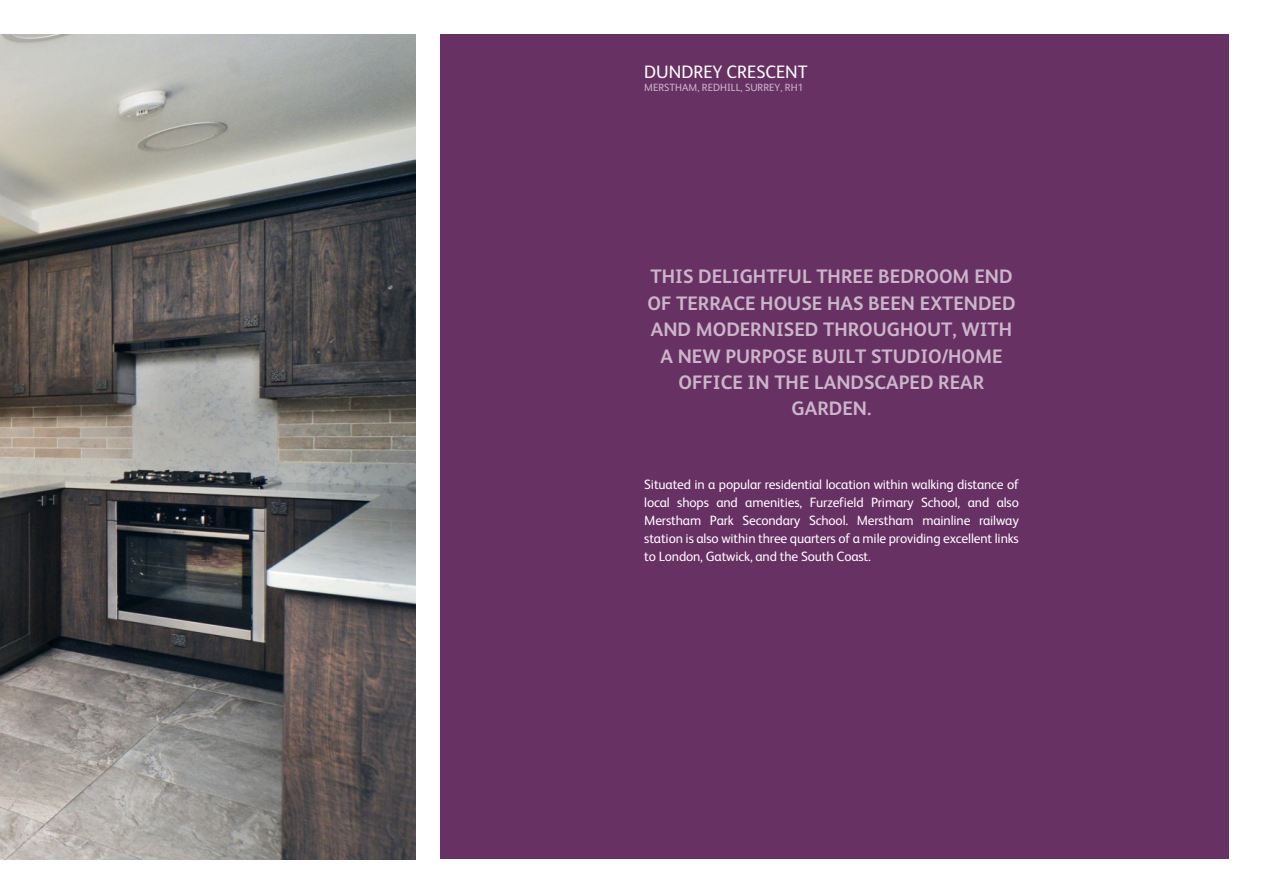
<style>
.page{position:relative;width:1263px;height:893px;background:#fff}
.page>*{position:absolute;margin:0;border:0;box-sizing:border-box;transform-origin:0 0}
.t1{font:700 19.5px/26.4px "FS Albert";color:#cab6c9;text-align:center}
.t2{font:18px "FS Albert";color:#fefefe}
.t3{font:13.5px/18.1px "FS Albert";letter-spacing:-.01em;color:#fff;text-align:justify}
.t4{font:10.5px "FS Albert";color:#cab6c9}
</style>
<div class="page">
<img style="left:0;top:34px;width:415px;height:825px">
<div style="left:441px;top:35px;width:788px;height:824px;background:#683163"></div>
<h2 class="t2" style="left:644px;top:64px;width:165px">DUNDREY CRESCENT</h2>
<p class="t4" style="left:644px;top:83px;width:161px">MERSTHAM, REDHILL, SURREY, RH1</p>
<h1 class="t1" style="left:647px;top:265px;width:370px">THIS DELIGHTFUL THREE BEDROOM END<br>OF TERRACE HOUSE HAS BEEN EXTENDED<br>AND MODERNISED THROUGHOUT, WITH<br>A NEW PURPOSE BUILT STUDIO/HOME<br>OFFICE IN THE LANDSCAPED REAR<br>GARDEN.</h1>
<p class="t3" style="left:644px;top:476px;width:376px">Situated in a popular residential location within walking distance of local shops and amenities, Furzefield Primary School, and also Merstham Park Secondary School. Merstham mainline railway station is also within three quarters of a mile providing excellent links to London, Gatwick, and the South Coast.</p>
</div>
